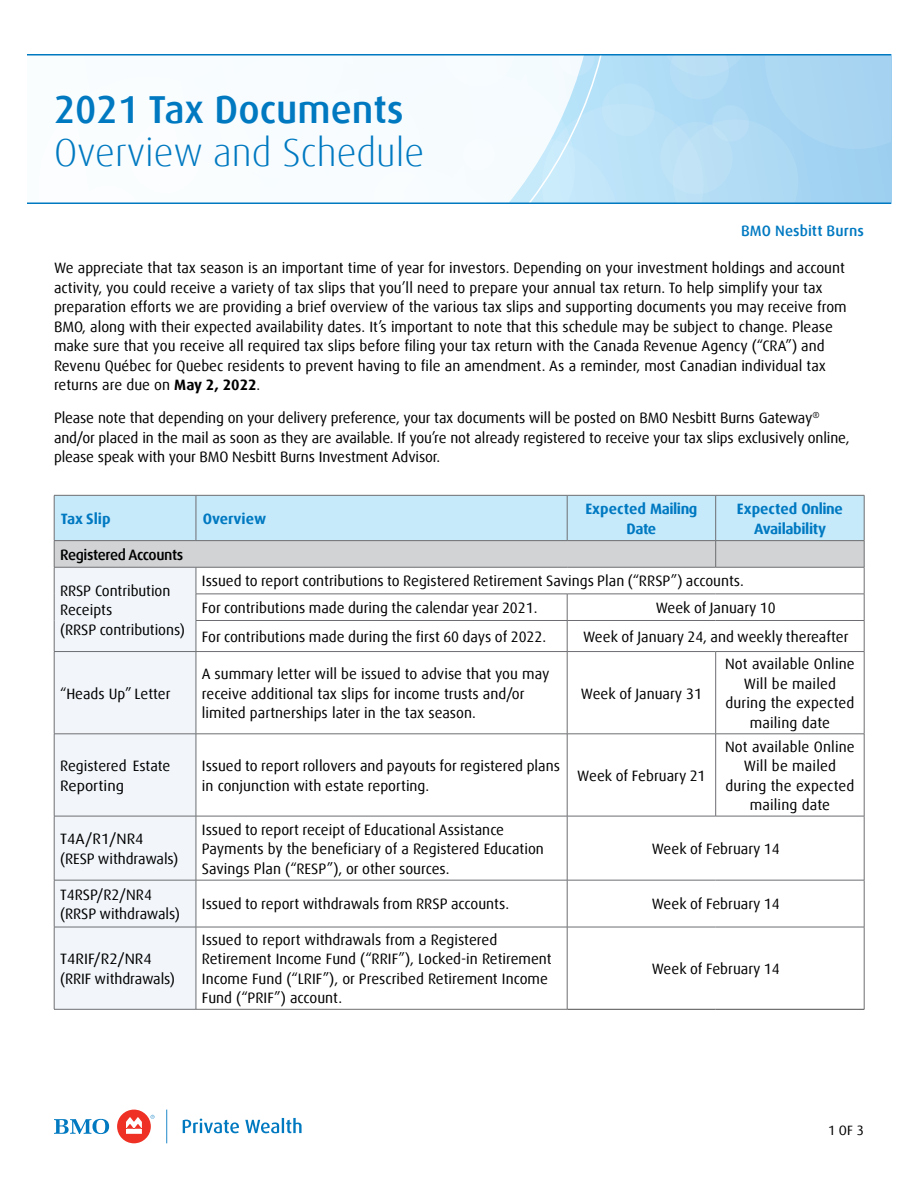
<style>
.page{position:relative;width:918px;height:1188px;background:#fff}
.page>*{position:absolute;margin:0;border:0;box-sizing:border-box;transform-origin:0 0}
.Headline_H1{font:300 39px "Dax Offc Pro";color:#0079c1}
.Headline_H1-2{font:500 39px "Dax Offc Pro";color:#0079c1}
.Body_Copy_copy{font:15px/19.5px "Dax Offc Pro";color:#000}
.Body_Copy_copy-2{font:15px/19.5px "Dax Offc Pro";color:#000;scale:1.05 1}
.Body_Copy_copy-3{font:700 15px/19.5px "Dax Offc Pro";letter-spacing:-.02em;color:#0079c1;text-align:center}
.Body_Copy_copy-4{font:500 15px "Dax Offc Pro";letter-spacing:-.025em;color:#000}
.Entity_and_Date_P{font:500 15px "Dax Offc Pro";letter-spacing:.005em;color:#0079c1}
.Body_Copy_copy-5{font:700 15px "Dax Offc Pro";color:#0079c1}
.t1{font:13.5px "Dax Offc Pro";color:#000}
.s1{font-weight:700}
</style>
<div class="page">
<svg style="left:614px;top:56px;width:277px;height:146px;background:#aed9f3"></svg>
<svg style="left:505px;top:56px;width:109px;height:146px"></svg>
<hr style="left:27px;top:54px;width:864px;height:2px;background:#0079c1">
<hr style="left:27px;top:202px;width:864px;height:2px;background:#0079c1">
<div style="left:117px;top:1110px;width:34px;height:33px;background:#ee3124;border-radius:50%"></div>
<svg style="left:126px;top:1117px;width:16px;height:17px"></svg>
<svg style="left:183px;top:1119px;width:56px;height:14px"></svg>
<svg style="left:245px;top:1118px;width:57px;height:15px"></svg>
<svg style="left:54px;top:1119px;width:55px;height:15px"></svg>
<svg style="left:151px;top:1115px;width:4px;height:4px"></svg>
<svg style="left:166px;top:1110px;width:1px;height:33px"></svg>
<div style="left:55px;top:620px;width:141px;height:389px;background:#f2f6fb"></div>
<hr style="left:54px;top:620px;width:1px;height:31px;background:#6d6e71">
<svg style="left:54px;top:495px;width:811px;height:125px"></svg>
<hr style="left:196px;top:620px;width:371px;height:1px;background:#6d6e71">
<hr style="left:196px;top:621px;width:1px;height:30px;background:#6d6e71">
<hr style="left:567px;top:620px;width:149px;height:1px;background:#6d6e71">
<hr style="left:567px;top:621px;width:1px;height:30px;background:#6d6e71">
<hr style="left:716px;top:620px;width:148px;height:1px;background:#6d6e71">
<hr style="left:864px;top:621px;width:1px;height:30px;background:#6d6e71">
<hr style="left:54px;top:651px;width:142px;height:1px;background:#6d6e71">
<hr style="left:54px;top:652px;width:1px;height:82px;background:#6d6e71">
<hr style="left:196px;top:651px;width:371px;height:1px;background:#6d6e71">
<hr style="left:196px;top:652px;width:1px;height:82px;background:#6d6e71">
<hr style="left:567px;top:651px;width:149px;height:1px;background:#6d6e71">
<hr style="left:567px;top:652px;width:1px;height:82px;background:#6d6e71">
<hr style="left:716px;top:651px;width:148px;height:1px;background:#6d6e71">
<hr style="left:715px;top:652px;width:1px;height:82px;background:#6d6e71">
<hr style="left:864px;top:652px;width:1px;height:82px;background:#6d6e71">
<hr style="left:54px;top:734px;width:142px;height:1px;background:#6d6e71">
<hr style="left:54px;top:734px;width:1px;height:82px;background:#6d6e71">
<hr style="left:196px;top:734px;width:371px;height:1px;background:#6d6e71">
<hr style="left:196px;top:734px;width:1px;height:82px;background:#6d6e71">
<hr style="left:567px;top:734px;width:149px;height:1px;background:#6d6e71">
<hr style="left:567px;top:734px;width:1px;height:82px;background:#6d6e71">
<hr style="left:716px;top:734px;width:148px;height:1px;background:#6d6e71">
<hr style="left:715px;top:734px;width:1px;height:82px;background:#6d6e71">
<hr style="left:864px;top:734px;width:1px;height:82px;background:#6d6e71">
<hr style="left:54px;top:816px;width:142px;height:1px;background:#6d6e71">
<hr style="left:54px;top:816px;width:1px;height:64px;background:#6d6e71">
<hr style="left:196px;top:816px;width:371px;height:1px;background:#6d6e71">
<hr style="left:196px;top:816px;width:1px;height:64px;background:#6d6e71">
<hr style="left:567px;top:816px;width:149px;height:1px;background:#6d6e71">
<hr style="left:567px;top:816px;width:1px;height:64px;background:#6d6e71">
<hr style="left:716px;top:816px;width:148px;height:1px;background:#6d6e71">
<hr style="left:864px;top:816px;width:1px;height:64px;background:#6d6e71">
<hr style="left:54px;top:880px;width:142px;height:1px;background:#6d6e71">
<hr style="left:54px;top:880px;width:1px;height:47px;background:#6d6e71">
<hr style="left:196px;top:880px;width:371px;height:1px;background:#6d6e71">
<hr style="left:196px;top:880px;width:1px;height:47px;background:#6d6e71">
<hr style="left:567px;top:880px;width:149px;height:1px;background:#6d6e71">
<hr style="left:567px;top:880px;width:1px;height:47px;background:#6d6e71">
<hr style="left:716px;top:880px;width:148px;height:1px;background:#6d6e71">
<hr style="left:864px;top:880px;width:1px;height:47px;background:#6d6e71">
<hr style="left:54px;top:927px;width:142px;height:1px;background:#6d6e71">
<hr style="left:54px;top:927px;width:1px;height:82px;background:#6d6e71">
<hr style="left:196px;top:927px;width:371px;height:1px;background:#6d6e71">
<hr style="left:196px;top:927px;width:1px;height:82px;background:#6d6e71">
<hr style="left:567px;top:927px;width:149px;height:1px;background:#6d6e71">
<hr style="left:567px;top:927px;width:1px;height:82px;background:#6d6e71">
<hr style="left:716px;top:927px;width:148px;height:1px;background:#6d6e71">
<hr style="left:864px;top:927px;width:1px;height:82px;background:#6d6e71">
<hr style="left:567px;top:1009px;width:149px;height:1px;background:#4d4d4d">
<hr style="left:716px;top:1009px;width:148px;height:1px;background:#4d4d4d">
<hr style="left:54px;top:1009px;width:142px;height:1px;background:#6d6e71">
<hr style="left:196px;top:1009px;width:371px;height:1px;background:#6d6e71">
<h1 class="Headline_H1-2" style="left:54px;top:84px;width:351px">2021 Tax Documents</h1>
<h1 class="Headline_H1" style="left:54px;top:127px;width:372px">Overview and Schedule</h1>
<p class="Entity_and_Date_P" style="left:741px;top:221px;width:124px">BMO Nesbitt Burns</p>
<p class="Body_Copy_copy" style="left:54px;top:258px;width:794px">We appreciate that tax season is an important time of year for investors. Depending on your investment holdings and account activity, you could receive a variety of tax slips that you’ll need to prepare your annual tax return. To help simplify your tax preparation efforts we are providing a brief overview of the various tax slips and supporting documents you may receive from BMO, along with their expected availability dates. It’s important to note that this schedule may be subject to change. Please make sure that you receive all required tax slips before filing your tax return with the Canada Revenue Agency (“CRA”) and Revenu Québec for Quebec residents to prevent having to file an amendment. As a reminder, most Canadian individual tax returns are due on <span class="s1">May 2, 2022</span>.</p>
<p class="Body_Copy_copy" style="left:54px;top:408px;width:797px">Please note that depending on your delivery preference, your tax documents will be posted on BMO Nesbitt Burns Gateway<sup>® </sup>and/or placed in the mail as soon as they are available. If you’re not already registered to receive your tax slips exclusively online, please speak with your BMO Nesbitt Burns Investment Advisor.</p>
<p class="Body_Copy_copy-3" style="left:61px;top:509px;width:51px">Tax Slip</p>
<p class="Body_Copy_copy-5" style="left:203px;top:509px;width:65px">Overview</p>
<p class="Body_Copy_copy-3" style="left:585px;top:499px;width:114px">Expected Mailing<br>Date</p>
<p class="Body_Copy_copy-3" style="left:737px;top:499px;width:107px">Expected Online<br>Availability</p>
<p class="Body_Copy_copy-4" style="left:60px;top:545px;width:125px">Registered Accounts</p>
<p class="Body_Copy_copy" style="left:60px;top:581px;width:126px">RRSP Contribution<br>Receipts<br>(RRSP contributions)</p>
<p class="Body_Copy_copy" style="left:202px;top:572px;width:544px">Issued to report contributions to Registered Retirement Savings Plan (“RRSP”) accounts.</p>
<p class="Body_Copy_copy" style="left:202px;top:598px;width:337px">For contributions made during the calendar year 2021.</p>
<p class="Body_Copy_copy" style="left:656px;top:598px;width:121px">Week of January 10</p>
<p class="Body_Copy_copy" style="left:202px;top:627px;width:346px">For contributions made during the first 60 days of 2022.</p>
<p class="Body_Copy_copy" style="left:583px;top:627px;width:267px">Week of January 24, and weekly thereafter</p>
<p class="Body_Copy_copy" style="left:60px;top:684px;width:112px">“Heads Up” Letter</p>
<p class="Body_Copy_copy" style="left:202px;top:664px;width:349px">A summary letter will be issued to advise that you may receive additional tax slips for income trusts and/or limited partnerships later in the tax season.</p>
<p class="Body_Copy_copy" style="left:581px;top:684px;width:123px">Week of January 31</p>
<p class="Body_Copy_copy" style="left:60px;top:756px;width:112px">Registered Estate<br>Reporting</p>
<p class="Body_Copy_copy" style="left:202px;top:756px;width:360px">Issued to report rollovers and payouts for registered plans in conjunction with estate reporting.</p>
<p class="Body_Copy_copy" style="left:577px;top:766px;width:130px">Week of February 21</p>
<p class="Body_Copy_copy" style="left:725px;top:654px;width:131px;text-align:center">Not available Online<br>Will be mailed during the expected mailing date</p>
<p class="Body_Copy_copy" style="left:725px;top:737px;width:131px;text-align:center">Not available Online<br>Will be mailed during the expected mailing date</p>
<p class="Body_Copy_copy-2" style="left:60px;top:829px;width:114px">T4A/R1/NR4 (RESP withdrawals)</p>
<p class="Body_Copy_copy" style="left:202px;top:820px;width:343px">Issued to report receipt of Educational Assistance<br>Payments by the beneficiary of a Registered Education<br>Savings Plan (“RESP”), or other sources.</p>
<p class="Body_Copy_copy" style="left:652px;top:839px;width:129px">Week of February 14</p>
<p class="Body_Copy_copy" style="left:60px;top:885px;width:121px">T4RSP/R2/NR4 (RRSP withdrawals)</p>
<p class="Body_Copy_copy" style="left:202px;top:895px;width:309px">Issued to report withdrawals from RRSP accounts.</p>
<p class="Body_Copy_copy" style="left:652px;top:895px;width:129px">Week of February 14</p>
<p class="Body_Copy_copy-2" style="left:60px;top:949px;width:111px">T4RIF/R2/NR4 (RRIF withdrawals)</p>
<p class="Body_Copy_copy" style="left:202px;top:930px;width:351px">Issued to report withdrawals from a Registered Retirement Income Fund (“RRIF”), Locked-in Retirement Income Fund (“LRIF”), or Prescribed Retirement Income Fund (“PRIF”) account.</p>
<p class="Body_Copy_copy" style="left:652px;top:959px;width:129px">Week of February 14</p>
<p class="t1" style="left:828px;top:1121px;width:37px">1 OF 3</p>
</div>
